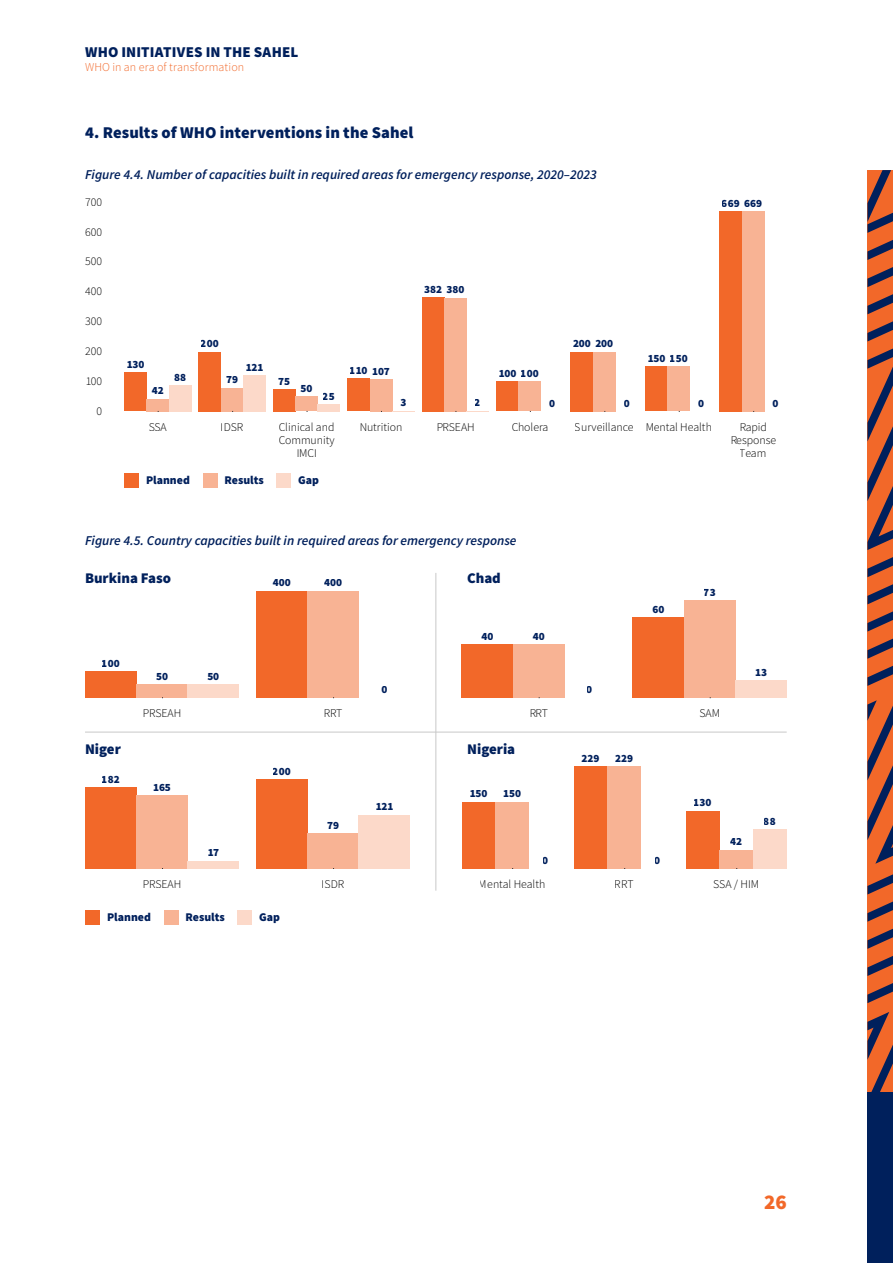
<style>
.page{position:relative;width:893px;height:1263px;background:#fff}
.page>*{position:absolute;margin:0;border:0;box-sizing:border-box;transform-origin:0 0}
.t1{font:900 21px "Source Sans Pro";color:#f26829}
.t2{font:900 16.5px "Source Sans Pro";letter-spacing:.005em;color:#00205c}
.t3{font:900 15px "Source Sans Pro";letter-spacing:.01em;color:#00205c}
.t4{font:900 14.7px "Source Sans Pro";color:#00205c}
.t5{font:italic 600 13.5px "Source Sans Pro";color:#00205c}
.t6{font:300 12px "Source Sans Pro";letter-spacing:.01em;color:#f26829}
.t7{font:300 11.85px/13px "Source Sans Pro";color:#000;text-align:center}
.t8{font:900 11.85px "Source Sans Pro";color:#00205c}
.t9{font:900 11.1px "Source Sans Pro";color:#00205c}
</style>
<div class="page">
<div style="left:867px;top:170px;width:26px;height:927px;background:#f26829"></div>
<svg style="left:867px;top:956px;width:26px;height:20px"></svg>
<svg style="left:867px;top:983px;width:26px;height:110px"></svg>
<svg style="left:867px;top:611px;width:26px;height:338px"></svg>
<svg style="left:867px;top:294px;width:26px;height:310px"></svg>
<svg style="left:867px;top:267px;width:26px;height:20px"></svg>
<svg style="left:867px;top:240px;width:26px;height:20px"></svg>
<svg style="left:867px;top:170px;width:26px;height:63px"></svg>
<div style="left:867px;top:1093px;width:26px;height:170px;background:#00205c"></div>
<div style="left:124px;top:372px;width:23px;height:39px;background:#f26829"></div>
<div style="left:147px;top:399px;width:22px;height:12px;background:#f8b394"></div>
<div style="left:169px;top:385px;width:22px;height:26px;background:#fcd9c9"></div>
<div style="left:199px;top:352px;width:22px;height:59px;background:#f26829"></div>
<div style="left:221px;top:388px;width:22px;height:23px;background:#f8b394"></div>
<div style="left:243px;top:375px;width:23px;height:36px;background:#fcd9c9"></div>
<div style="left:273px;top:389px;width:22px;height:22px;background:#f26829"></div>
<div style="left:295px;top:396px;width:23px;height:15px;background:#f8b394"></div>
<div style="left:318px;top:404px;width:22px;height:7px;background:#fcd9c9"></div>
<div style="left:347px;top:378px;width:23px;height:33px;background:#f26829"></div>
<div style="left:370px;top:379px;width:22px;height:32px;background:#f8b394"></div>
<div style="left:422px;top:297px;width:22px;height:114px;background:#f26829"></div>
<div style="left:444px;top:298px;width:23px;height:113px;background:#f8b394"></div>
<div style="left:496px;top:381px;width:23px;height:30px;background:#f26829"></div>
<div style="left:519px;top:381px;width:22px;height:30px;background:#f8b394"></div>
<div style="left:571px;top:352px;width:22px;height:59px;background:#f26829"></div>
<div style="left:593px;top:352px;width:22px;height:59px;background:#f8b394"></div>
<div style="left:645px;top:366px;width:23px;height:45px;background:#f26829"></div>
<div style="left:668px;top:366px;width:22px;height:45px;background:#f8b394"></div>
<div style="left:720px;top:211px;width:22px;height:200px;background:#f26829"></div>
<div style="left:742px;top:211px;width:22px;height:200px;background:#f8b394"></div>
<hr style="left:124px;top:411px;width:663px;height:1px;background:#333">
<div style="left:124px;top:473px;width:15px;height:15px;background:#f26829"></div>
<div style="left:203px;top:473px;width:15px;height:15px;background:#f8b394"></div>
<div style="left:276px;top:473px;width:15px;height:15px;background:#fcd9c9"></div>
<div style="left:85px;top:910px;width:15px;height:15px;background:#f26829"></div>
<div style="left:164px;top:910px;width:15px;height:15px;background:#f8b394"></div>
<div style="left:237px;top:910px;width:15px;height:15px;background:#fcd9c9"></div>
<div style="left:85px;top:671px;width:51px;height:27px;background:#f26829"></div>
<div style="left:136px;top:684px;width:52px;height:14px;background:#f8b394"></div>
<div style="left:188px;top:684px;width:51px;height:14px;background:#fcd9c9"></div>
<div style="left:256px;top:591px;width:51px;height:107px;background:#f26829"></div>
<div style="left:307px;top:591px;width:52px;height:107px;background:#f8b394"></div>
<hr style="left:85px;top:697px;width:325px;height:1px;background:#333">
<div style="left:462px;top:644px;width:51px;height:54px;background:#f26829"></div>
<div style="left:513px;top:644px;width:51px;height:54px;background:#f8b394"></div>
<div style="left:633px;top:617px;width:51px;height:81px;background:#f26829"></div>
<div style="left:684px;top:600px;width:51px;height:98px;background:#f8b394"></div>
<div style="left:735px;top:680px;width:52px;height:18px;background:#fcd9c9"></div>
<hr style="left:462px;top:697px;width:325px;height:1px;background:#333">
<div style="left:85px;top:787px;width:51px;height:81px;background:#f26829"></div>
<div style="left:136px;top:795px;width:52px;height:73px;background:#f8b394"></div>
<div style="left:188px;top:861px;width:51px;height:7px;background:#fcd9c9"></div>
<div style="left:256px;top:779px;width:51px;height:89px;background:#f26829"></div>
<div style="left:307px;top:833px;width:52px;height:35px;background:#f8b394"></div>
<div style="left:359px;top:814px;width:51px;height:54px;background:#fcd9c9"></div>
<hr style="left:85px;top:868px;width:325px;height:1px;background:#333">
<div style="left:462px;top:802px;width:33px;height:66px;background:#f26829"></div>
<div style="left:495px;top:802px;width:34px;height:66px;background:#f8b394"></div>
<div style="left:574px;top:766px;width:33px;height:102px;background:#f26829"></div>
<div style="left:607px;top:766px;width:34px;height:102px;background:#f8b394"></div>
<div style="left:686px;top:810px;width:33px;height:58px;background:#f26829"></div>
<div style="left:719px;top:850px;width:34px;height:18px;background:#f8b394"></div>
<div style="left:753px;top:829px;width:34px;height:39px;background:#fcd9c9"></div>
<hr style="left:462px;top:868px;width:325px;height:1px;background:#333">
<hr style="left:436px;top:573px;width:1px;height:318px;background:#c8c8c8">
<hr style="left:85px;top:732px;width:702px;height:1px;background:#c8c8c8">
<p class="t3" style="left:85px;top:41px;width:215px">WHO INITIATIVES IN THE SAHEL</p>
<p class="t6" style="left:85px;top:60px;width:161px">WHO in an era of transformation</p>
<h2 class="t2" style="left:85px;top:121px;width:330px">4. Results of WHO interventions in the Sahel</h2>
<p class="t5" style="left:85px;top:166px;width:513px">Figure 4.4. Number of capacities built in required areas for emergency response, 2020–2023</p>
<p class="t7" style="left:85px;top:195px;width:18px">700</p>
<p class="t7" style="left:85px;top:225px;width:18px">600</p>
<p class="t7" style="left:85px;top:255px;width:18px">500</p>
<p class="t7" style="left:85px;top:285px;width:18px">400</p>
<p class="t7" style="left:85px;top:315px;width:18px">300</p>
<p class="t9" style="left:424px;top:282px;width:42px">382 380</p>
<p class="t9" style="left:722px;top:195px;width:42px">669 669</p>
<p class="t7" style="left:85px;top:345px;width:18px">200</p>
<p class="t7" style="left:85px;top:375px;width:18px">100</p>
<p class="t7" style="left:96px;top:405px;width:7px">0</p>
<p class="t9" style="left:126px;top:357px;width:19px">130</p>
<p class="t9" style="left:152px;top:383px;width:13px">42</p>
<p class="t9" style="left:174px;top:369px;width:13px">88</p>
<p class="t9" style="left:201px;top:336px;width:19px">200</p>
<p class="t9" style="left:226px;top:372px;width:13px">79</p>
<p class="t9" style="left:245px;top:359px;width:19px">121</p>
<p class="t9" style="left:278px;top:373px;width:13px">75</p>
<p class="t9" style="left:301px;top:381px;width:13px">50</p>
<p class="t9" style="left:323px;top:388px;width:13px">25</p>
<p class="t9" style="left:350px;top:363px;width:42px">110 107</p>
<p class="t9" style="left:499px;top:366px;width:42px">100 100</p>
<p class="t9" style="left:573px;top:336px;width:42px">200 200</p>
<p class="t9" style="left:647px;top:351px;width:42px">150 150</p>
<p class="t9" style="left:400px;top:395px;width:7px">3</p>
<p class="t9" style="left:475px;top:395px;width:7px">2</p>
<p class="t9" style="left:549px;top:396px;width:7px">0</p>
<p class="t9" style="left:624px;top:396px;width:7px">0</p>
<p class="t9" style="left:698px;top:396px;width:7px">0</p>
<p class="t9" style="left:772px;top:396px;width:7px">0</p>
<p class="t7" style="left:148px;top:420px;width:20px">SSA</p>
<p class="t7" style="left:221px;top:420px;width:24px">IDSR</p>
<p class="t7" style="left:278px;top:420px;width:58px">Clinical and<br>Community<br>IMCI</p>
<p class="t7" style="left:360px;top:420px;width:44px">Nutrition</p>
<p class="t7" style="left:436px;top:420px;width:40px">PRSEAH</p>
<p class="t7" style="left:511px;top:420px;width:39px">Cholera</p>
<p class="t7" style="left:575px;top:420px;width:138px">Surveillance Mental Health</p>
<p class="t7" style="left:730px;top:420px;width:48px">Rapid<br>Response<br>Team</p>
<p class="t8" style="left:146px;top:472px;width:45px">Planned</p>
<p class="t8" style="left:224px;top:472px;width:41px">Results</p>
<p class="t8" style="left:298px;top:472px;width:22px">Gap</p>
<p class="t5" style="left:85px;top:531px;width:433px">Figure 4.5. Country capacities built in required areas for emergency response</p>
<p class="t4" style="left:85px;top:568px;width:88px">Burkina Faso</p>
<p class="t9" style="left:102px;top:655px;width:19px">100</p>
<p class="t9" style="left:156px;top:668px;width:13px">50</p>
<p class="t9" style="left:207px;top:668px;width:13px">50</p>
<p class="t9" style="left:273px;top:575px;width:19px">400</p>
<p class="t9" style="left:324px;top:575px;width:19px">400</p>
<p class="t4" style="left:85px;top:739px;width:37px">Niger</p>
<p class="t9" style="left:102px;top:771px;width:19px">182</p>
<p class="t7" style="left:143px;top:706px;width:40px">PRSEAH</p>
<p class="t7" style="left:324px;top:706px;width:20px">RRT</p>
<p class="t9" style="left:153px;top:779px;width:19px">165</p>
<p class="t9" style="left:207px;top:845px;width:13px">17</p>
<p class="t9" style="left:273px;top:763px;width:19px">200</p>
<p class="t9" style="left:327px;top:817px;width:13px">79</p>
<p class="t7" style="left:143px;top:877px;width:40px">PRSEAH</p>
<p class="t7" style="left:322px;top:877px;width:24px">ISDR</p>
<p class="t8" style="left:107px;top:909px;width:45px">Planned</p>
<p class="t8" style="left:186px;top:909px;width:41px">Results</p>
<p class="t8" style="left:259px;top:909px;width:22px">Gap</p>
<p class="t9" style="left:381px;top:682px;width:7px">0</p>
<p class="t9" style="left:375px;top:799px;width:19px">121</p>
<p class="t4" style="left:467px;top:568px;width:35px">Chad</p>
<p class="t9" style="left:481px;top:628px;width:13px">40</p>
<p class="t9" style="left:533px;top:628px;width:13px">40</p>
<p class="t9" style="left:652px;top:602px;width:13px">60</p>
<p class="t9" style="left:704px;top:584px;width:13px">73</p>
<p class="t4" style="left:467px;top:739px;width:50px">Nigeria</p>
<p class="t9" style="left:587px;top:682px;width:7px">0</p>
<p class="t7" style="left:529px;top:706px;width:20px">RRT</p>
<p class="t7" style="left:699px;top:706px;width:22px">SAM</p>
<p class="t9" style="left:582px;top:751px;width:19px">229</p>
<p class="t9" style="left:615px;top:751px;width:19px">229</p>
<p class="t9" style="left:470px;top:786px;width:19px">150</p>
<p class="t9" style="left:503px;top:786px;width:19px">150</p>
<p class="t9" style="left:694px;top:795px;width:19px">130</p>
<p class="t9" style="left:543px;top:853px;width:7px">0</p>
<p class="t9" style="left:655px;top:853px;width:7px">0</p>
<p class="t9" style="left:730px;top:834px;width:13px">42</p>
<p class="t9" style="left:755px;top:664px;width:13px">13</p>
<p class="t9" style="left:764px;top:813px;width:13px">88</p>
<p class="t7" style="left:479px;top:877px;width:68px">Mental Health</p>
<p class="t7" style="left:615px;top:877px;width:20px">RRT</p>
<p class="t7" style="left:713px;top:877px;width:48px">SSA / HIM</p>
<h1 class="t1" style="left:764px;top:1187px;width:24px">26</h1>
</div>
